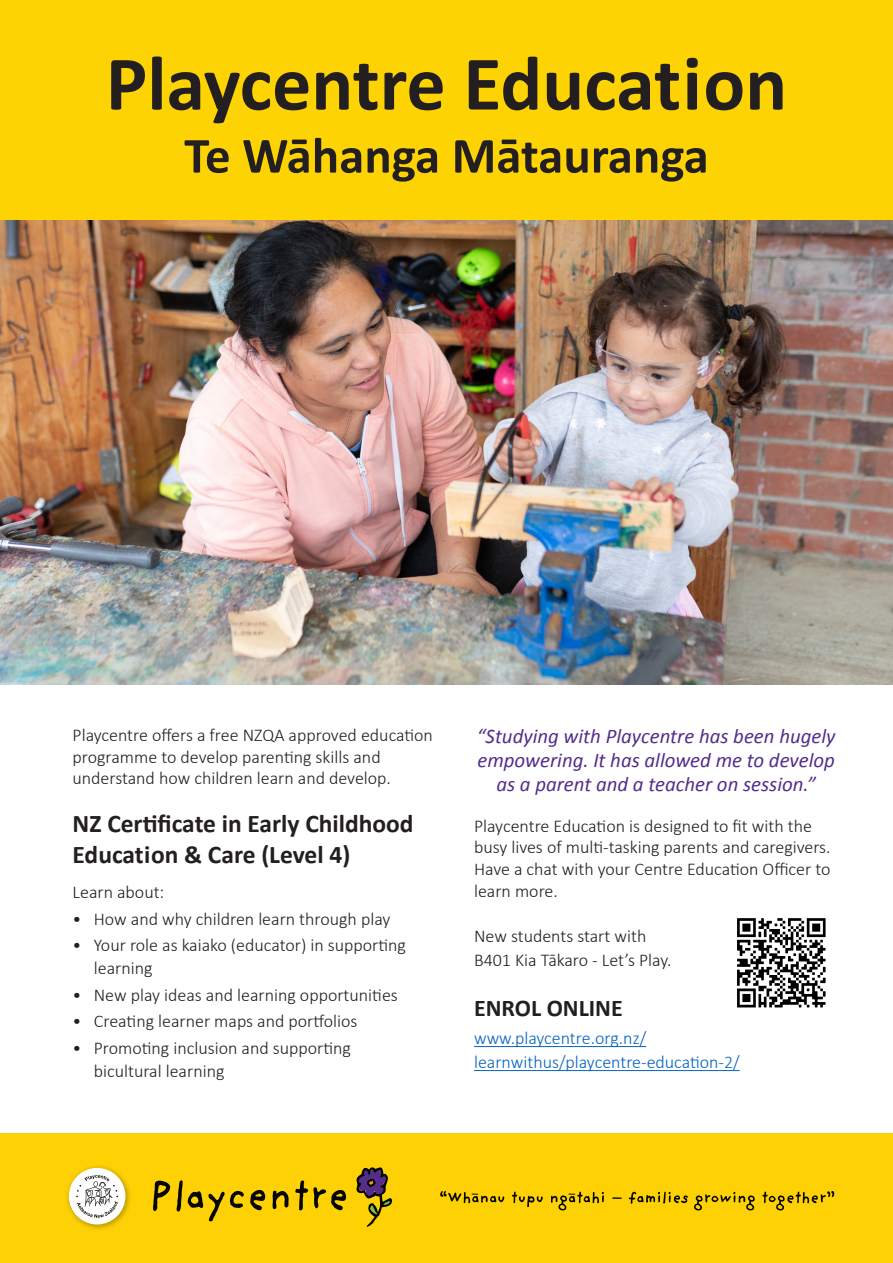
<style>
.page{position:relative;width:893px;height:1263px;background:#fff}
.page>*{position:absolute;margin:0;border:0;box-sizing:border-box;transform-origin:0 0}
.t1{font:700 78px "Calibri";color:#231f20}
.t2{font:700 51px "Calibri";color:#231f20}
.t3{font:700 25.5px/30.6px "Calibri";color:#231f20}
.t4{font:700 24px "Calibri";color:#231f20}
.Default{font:italic 20.85px/24px "Calibri";color:#542e8b;text-align:center}
.List_Paragraph{font:300 18px/21.6px "Calibri";color:#231f20}
.t5{font:300 18px/24px "Calibri";color:#0563c1}
</style>
<div class="page">
<div style="left:0;top:0;width:893px;height:221px;background:#fed304"></div>
<img style="left:0;top:220px;width:893px;height:465px">
<hr style="left:474px;top:1046px;width:172px;height:1px;background:#0563c1">
<hr style="left:474px;top:1070px;width:266px;height:1px;background:#0563c1">
<img style="left:737px;top:918px;width:89px;height:90px">
<div style="left:0;top:1134px;width:893px;height:129px;background:#fed105"></div>
<svg style="left:153px;top:1180px;width:193px;height:41px"></svg>
<svg style="left:356px;top:1167px;width:36px;height:60px"></svg>
<img style="left:67px;top:1166px;width:63px;height:63px">
<div style="left:69px;top:1168px;width:56px;height:56px;background:#fff;border-radius:50%"></div>
<svg style="left:76px;top:1175px;width:42px;height:43px"></svg>
<svg style="left:512px;top:1192px;width:31px;height:15px"></svg>
<svg style="left:612px;top:1197px;width:10px;height:2px"></svg>
<svg style="left:629px;top:1191px;width:59px;height:13px"></svg>
<svg style="left:694px;top:1192px;width:61px;height:18px"></svg>
<svg style="left:762px;top:1191px;width:72px;height:19px"></svg>
<svg style="left:551px;top:1192px;width:53px;height:18px"></svg>
<svg style="left:440px;top:1191px;width:64px;height:12px"></svg>
<p class="t1" style="left:106px;top:34px;width:683px">Playcentre Education</p>
<p class="t2" style="left:184px;top:123px;width:526px">Te Wāhanga Mātauranga</p>
<p class="List_Paragraph" style="left:73px;top:723px;width:362px">Playcentre offers a free NZQA approved education programme to develop parenting skills and understand how children learn and develop.</p>
<p class="t3" style="left:73px;top:808px;width:343px">NZ Certificate in Early Childhood<br>Education &amp; Care (Level 4)</p>
<p class="List_Paragraph" style="left:73px;top:880px;width:93px">Learn about:</p>
<p class="List_Paragraph" style="left:73px;top:907px;width:319px">• How and why children learn through play</p>
<p class="List_Paragraph" style="left:94px;top:933px;width:314px;line-height:22.5px;text-indent:-21px">• Your role as kaiako (educator) in supporting learning</p>
<p class="List_Paragraph" style="left:73px;top:983px;width:327px">• New play ideas and learning opportunities</p>
<p class="List_Paragraph" style="left:73px;top:1010px;width:286px">• Creating learner maps and portfolios</p>
<p class="List_Paragraph" style="left:94px;top:1036px;width:259px;line-height:22.5px;text-indent:-21px">• Promoting inclusion and supporting bicultural learning</p>
<p class="Default" style="left:477px;top:724px;width:360px">“Studying with Playcentre has been hugely empowering. It has allowed me to develop as a parent and a teacher on session.”</p>
<p class="List_Paragraph" style="left:474px;top:814px;width:358px">Playcentre Education is designed to fit with the busy lives of multi-tasking parents and caregivers.<br>Have a chat with your Centre Education Officer to learn more.</p>
<p class="List_Paragraph" style="left:474px;top:923px;width:199px;line-height:24px">New students start with<br>B401 Kia Tākaro - Let’s Play.</p>
<p class="t4" style="left:474px;top:993px;width:150px">ENROL ONLINE</p>
<p class="t5" style="left:474px;top:1025px;width:267px">www.playcentre.org.nz/ learnwithus/playcentre-education-2/</p>
</div>
